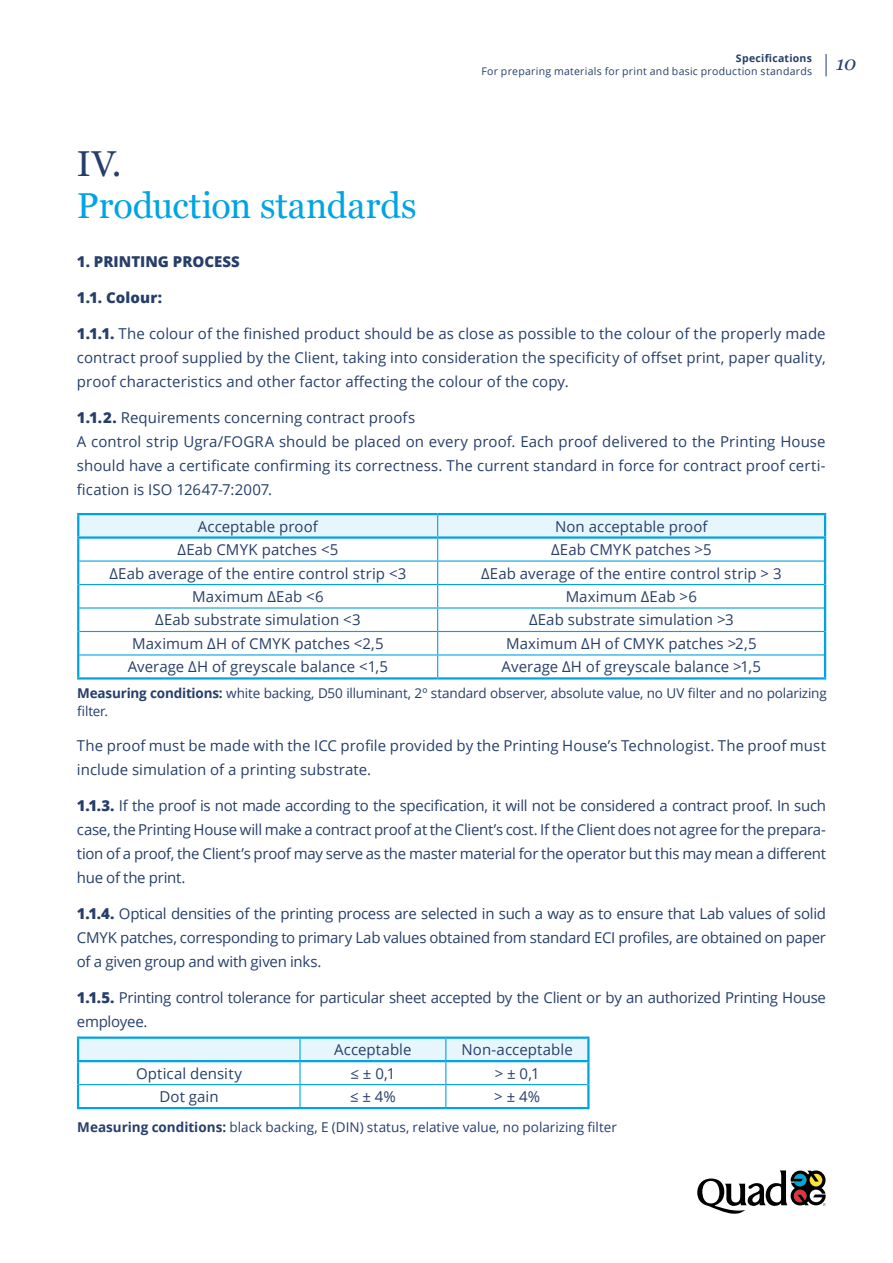
<style>
.page{position:relative;width:893px;height:1263px;background:#fff}
.page>*{position:absolute;margin:0;border:0;box-sizing:border-box;transform-origin:0 0}
.t1{font:36px "Georgia";letter-spacing:-.005em;color:#00a4e4}
.t2{font:36px "Georgia";color:#263f6a}
.t3{font:15px/24px "Open Sans";letter-spacing:.005em;color:#263f6a;text-align:justify}
.t4{font:15px/24px "Open Sans";letter-spacing:-.02em;color:#263f6a}
.t5{font:800 15px "Open Sans";color:#263f6a}
.t6{font:13.5px/18px "Open Sans";letter-spacing:-.005em;color:#263f6a}
.t7{font:10.5px/12.6px "Open Sans";letter-spacing:.025em;color:#263f6a}
.s1{font-weight:700}
.s2{font-weight:800}
</style>
<div class="page">
<svg style="left:826px;top:54px;width:1px;height:22px"></svg>
<svg style="left:697px;top:1170px;width:129px;height:44px"></svg>
<svg style="left:79px;top:515px;width:745px;height:162px"></svg>
<hr style="left:77px;top:539px;width:2px;height:22px;background:#00a4e4">
<hr style="left:824px;top:539px;width:2px;height:22px;background:#00a4e4">
<hr style="left:77px;top:561px;width:2px;height:23px;background:#00a4e4">
<hr style="left:824px;top:561px;width:2px;height:23px;background:#00a4e4">
<hr style="left:77px;top:584px;width:2px;height:24px;background:#00a4e4">
<hr style="left:824px;top:584px;width:2px;height:24px;background:#00a4e4">
<hr style="left:77px;top:608px;width:2px;height:23px;background:#00a4e4">
<hr style="left:824px;top:608px;width:2px;height:23px;background:#00a4e4">
<hr style="left:77px;top:631px;width:2px;height:24px;background:#00a4e4">
<hr style="left:824px;top:631px;width:2px;height:24px;background:#00a4e4">
<hr style="left:77px;top:655px;width:2px;height:22px;background:#00a4e4">
<hr style="left:824px;top:655px;width:2px;height:22px;background:#00a4e4">
<hr style="left:77px;top:677px;width:361px;height:2px;background:#00a4e4">
<hr style="left:438px;top:677px;width:388px;height:2px;background:#00a4e4">
<hr style="left:77px;top:513px;width:361px;height:2px;background:#00a4e4">
<hr style="left:77px;top:515px;width:2px;height:21px;background:#00a4e4">
<hr style="left:438px;top:513px;width:388px;height:2px;background:#00a4e4">
<hr style="left:824px;top:515px;width:2px;height:21px;background:#00a4e4">
<hr style="left:77px;top:536px;width:361px;height:3px;background:#00a4e4">
<hr style="left:438px;top:536px;width:388px;height:3px;background:#00a4e4">
<svg style="left:79px;top:1039px;width:508px;height:68px"></svg>
<hr style="left:77px;top:1062px;width:2px;height:22px;background:#00a4e4">
<hr style="left:587px;top:1062px;width:3px;height:22px;background:#00a4e4">
<hr style="left:77px;top:1084px;width:2px;height:23px;background:#00a4e4">
<hr style="left:587px;top:1084px;width:3px;height:23px;background:#00a4e4">
<hr style="left:77px;top:1107px;width:223px;height:2px;background:#00a4e4">
<hr style="left:300px;top:1107px;width:146px;height:2px;background:#00a4e4">
<hr style="left:446px;top:1107px;width:144px;height:2px;background:#00a4e4">
<hr style="left:77px;top:1036px;width:223px;height:3px;background:#00a4e4">
<hr style="left:77px;top:1039px;width:2px;height:21px;background:#00a4e4">
<hr style="left:300px;top:1036px;width:146px;height:3px;background:#00a4e4">
<hr style="left:446px;top:1036px;width:144px;height:3px;background:#00a4e4">
<hr style="left:587px;top:1039px;width:3px;height:21px;background:#00a4e4">
<hr style="left:77px;top:1060px;width:223px;height:2px;background:#00a4e4">
<hr style="left:300px;top:1060px;width:146px;height:2px;background:#00a4e4">
<hr style="left:446px;top:1060px;width:144px;height:2px;background:#00a4e4">
<p class="t7" style="left:481px;top:52px;width:376px;text-indent:255px"><span class="s1">Specifications<br></span>For preparing materials for print and basic production standards <sup>10</sup></p>
<h1 class="t2" style="left:77px;top:137px;width:46px">IV.</h1>
<h1 class="t1" style="left:77px;top:180px;width:341px">Production standards</h1>
<p class="t5" style="left:77px;top:250px;width:164px">1. PRINTING PROCESS</p>
<p class="t5" style="left:77px;top:286px;width:87px">1.1. Colour:</p>
<p class="t3" style="left:77px;top:321px;width:750px"><span class="s2">1.1.1.</span> The colour of the finished product should be as close as possible to the colour of the properly made contract proof supplied by the Client, taking into consideration the specificity of offset print, paper quality, proof characteristics and other factor affecting the colour of the copy.</p>
<p class="t3" style="left:77px;top:405px;width:750px;text-align:left"><span class="s2">1.1.2.</span> Requirements concerning contract proofs<br>A control strip Ugra/FOGRA should be placed on every proof. Each proof delivered to the Printing House should have a certificate confirming its correctness. The current standard in force for contract proof certi&shy;fication is ISO 12647-7:2007.</p>
<p class="t3" style="left:198px;top:514px;width:122px">Acceptable proof</p>
<p class="t3" style="left:555px;top:514px;width:154px">Non acceptable proof</p>
<p class="t3" style="left:178px;top:537px;width:162px">ΔEab CMYK patches &lt;5</p>
<p class="t3" style="left:551px;top:537px;width:162px">ΔEab CMYK patches &gt;5</p>
<p class="t3" style="left:109px;top:561px;width:298px">ΔEab average of the entire control strip &lt;3</p>
<p class="t3" style="left:481px;top:561px;width:302px">ΔEab average of the entire control strip &gt; 3</p>
<p class="t3" style="left:192px;top:584px;width:133px">Maximum ΔEab &lt;6</p>
<p class="t3" style="left:566px;top:584px;width:133px">Maximum ΔEab &gt;6</p>
<p class="t3" style="left:155px;top:608px;width:207px">ΔEab substrate simulation &lt;3</p>
<p class="t3" style="left:529px;top:608px;width:206px">ΔEab substrate simulation &gt;3</p>
<p class="t3" style="left:132px;top:631px;width:253px">Maximum ΔH of CMYK patches &lt;2,5</p>
<p class="t3" style="left:506px;top:631px;width:252px">Maximum ΔH of CMYK patches &gt;2,5</p>
<p class="t3" style="left:128px;top:655px;width:262px">Average ΔH of greyscale balance &lt;1,5</p>
<p class="t3" style="left:502px;top:655px;width:261px">Average ΔH of greyscale balance &gt;1,5</p>
<p class="t6" style="left:77px;top:684px;width:751px"><span class="s1">Measuring conditions:</span> white backing, D50 illuminant, 2º standard observer, absolute value, no UV filter and no polarizing filter.</p>
<p class="t3" style="left:77px;top:733px;width:751px">The proof must be made with the ICC profile provided by the Printing House’s Technologist. The proof must include simulation of a printing substrate.</p>
<p class="t3" style="left:77px;top:793px;width:751px"><span class="s2">1.1.3.</span> If the proof is not made according to the specification, it will not be considered a contract proof. In such case, the Printing House will make a contract proof at the Client’s cost. If the Client does not agree for the prepara&shy;tion of a proof, the Client’s proof may serve as the master material for the operator but this may mean a different hue of the print.</p>
<p class="t3" style="left:77px;top:901px;width:751px"><span class="s2">1.1.4.</span> Optical densities of the printing process are selected in such a way as to ensure that Lab values of solid CMYK patches, corresponding to primary Lab values obtained from standard ECI profiles, are obtained on paper of a given group and with given inks.</p>
<p class="t4" style="left:77px;top:985px;width:751px"><span class="s2">1.1.5.</span> Printing control tolerance for particular sheet accepted by the Client or by an authorized Printing House employee.</p>
<p class="t3" style="left:334px;top:1037px;width:79px">Acceptable</p>
<p class="t3" style="left:461px;top:1037px;width:113px">Non-acceptable</p>
<p class="t3" style="left:136px;top:1061px;width:107px">Optical density</p>
<p class="t3" style="left:350px;top:1061px;width:46px">≤ ± 0,1</p>
<p class="t3" style="left:495px;top:1061px;width:46px">&gt; ± 0,1</p>
<p class="t3" style="left:160px;top:1084px;width:61px">Dot gain</p>
<p class="t3" style="left:350px;top:1084px;width:47px">≤ ± 4%</p>
<p class="t3" style="left:494px;top:1084px;width:47px">&gt; ± 4%</p>
<p class="t6" style="left:77px;top:1118px;width:541px"><span class="s1">Measuring conditions:</span> black backing, E (DIN) status, relative value, no polarizing filter</p>
</div>
